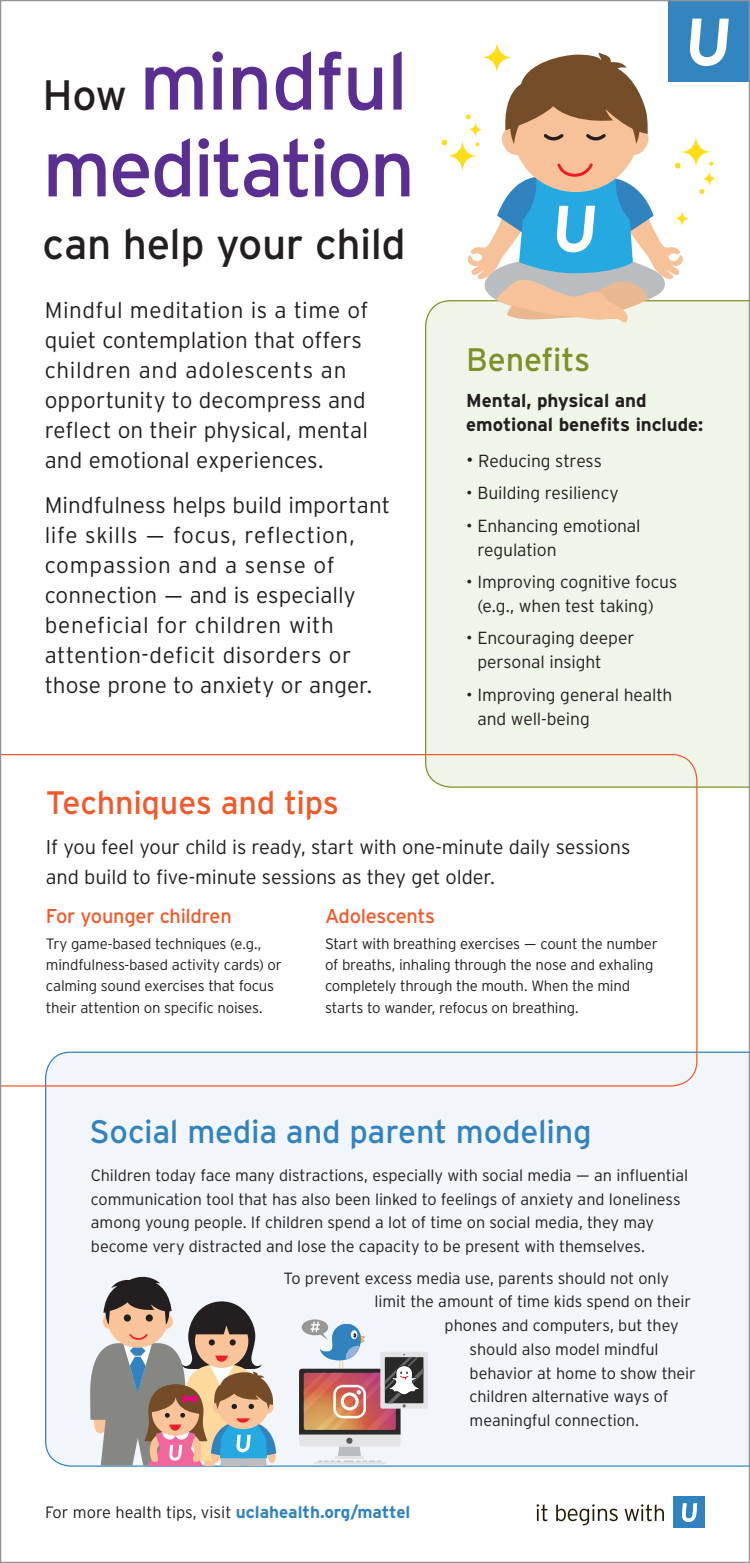
<style>
.page{position:relative;width:750px;height:1563px;background:#fff}
.page>*{position:absolute;margin:0;border:0;box-sizing:border-box;transform-origin:0 0}
.t1{font:80px/86.8px "Interstate";letter-spacing:-.035em;color:#5b2e91}
.t2{font:42.5px "Interstate";letter-spacing:-.01em;color:#231f20}
.t3{font:32.5px "Interstate";letter-spacing:-.01em;color:#3183bf}
.t4{font:32.5px "Interstate";letter-spacing:-.01em;color:#f15929}
.t5{font:32.5px "Interstate";letter-spacing:-.01em;color:#7e9027}
.t6{font:300 22.5px/30px "Interstate";letter-spacing:.01em;color:#231f20}
.t7{font:300 20px/30px "Interstate";letter-spacing:-.01em;color:#231f20}
.t8{font:20px "Interstate";letter-spacing:-.015em;color:#f15929}
.t9{font:700 18.75px/23.8px "Interstate";color:#231f20}
.t10{font:300 17.5px/23.8px "Interstate";letter-spacing:-.005em;color:#231f20}
.t11{font:300 16.38px "Interstate";color:#231f20}
.t12{font:300 16.25px/23.8px "Interstate";letter-spacing:-.005em;color:#231f20}
.t13{font:300 15px/21.2px "Interstate";letter-spacing:-.015em;color:#231f20}
.s1{font-size:42.5px;color:#231f20}
.s2{font-size:20px}
.s3{font-weight:700;font-size:17.12px;color:#3183bf}
</style>
<div class="page">
<div style="left:668px;top:1px;width:81px;height:81px;background:#3385bf"></div>
<svg style="left:690px;top:19px;width:39px;height:47px"></svg>
<svg style="left:537px;top:1504px;width:11px;height:17px"></svg>
<svg style="left:556px;top:1504px;width:62px;height:21px"></svg>
<svg style="left:625px;top:1504px;width:39px;height:17px"></svg>
<div style="left:674px;top:1496px;width:31px;height:32px;background:#3183bf"></div>
<svg style="left:682px;top:1503px;width:15px;height:18px"></svg>
<div style="left:425px;top:300px;width:323px;height:488px;background:#f0f5e9"></div>
<div style="left:45px;top:1051px;width:703px;height:416px;background:#f2f5fa"></div>
<svg style="left:2px;top:753px;width:696px;height:334px"></svg>
<div style="left:299px;top:1368px;width:102px;height:78px;background:#e3e3e6;border-radius:3px"></div>
<div style="left:346px;top:1437px;width:7px;height:6px;background:#575759;border-radius:50%"></div>
<svg style="left:314px;top:1446px;width:72px;height:18px"></svg>
<hr style="left:335px;top:1456px;width:29px;height:3px;background:#e3e3e6">
<div style="left:380px;top:1351px;width:48px;height:57px;background:linear-gradient(to bottom,#e3e3e6,#e3e3e6);border-radius:2px"></div>
<svg style="left:299px;top:1319px;width:124px;height:115px"></svg>
<svg style="left:481px;top:41px;width:32px;height:33px"></svg>
<svg style="left:675px;top:211px;width:14px;height:15px"></svg>
<svg style="left:447px;top:140px;width:31px;height:33px"></svg>
<svg style="left:442px;top:140px;width:5px;height:5px"></svg>
<svg style="left:681px;top:135px;width:30px;height:33px"></svg>
<svg style="left:702px;top:171px;width:15px;height:15px"></svg>
<svg style="left:709px;top:162px;width:4px;height:4px"></svg>
<svg style="left:699px;top:189px;width:5px;height:5px"></svg>
<svg style="left:466px;top:53px;width:218px;height:271px"></svg>
<svg style="left:90px;top:1271px;width:186px;height:194px"></svg>
<p class="t1" style="left:42px;top:37px;width:374px"><span class="s1">How</span> mindful meditation</p>
<p class="t2" style="left:42px;top:220px;width:365px">can help your child</p>
<p class="t6" style="left:45px;top:295px;width:325px">Mindful meditation is a time of quiet contemplation that offers children and adolescents an opportunity to decompress and reflect on their physical, mental and emotional experiences.</p>
<p class="t6" style="left:45px;top:490px;width:347px">Mindfulness helps build important life skills — focus, reflection, compassion and a sense of connection — and is especially beneficial for children with attention-deficit disorders or those prone to anxiety or anger.</p>
<p class="t5" style="left:466px;top:341px;width:126px">Benefits</p>
<p class="t9" style="left:466px;top:388px;width:239px">Mental, physical and emotional benefits include:</p>
<p class="t10" style="left:466px;top:449px;width:137px"><span class="s2">•</span> Reducing stress</p>
<p class="t10" style="left:466px;top:481px;width:154px">• Building resiliency</p>
<p class="t10" style="left:477px;top:514px;width:165px;text-indent:-11px">• Enhancing emotional regulation</p>
<p class="t10" style="left:477px;top:570px;width:201px;text-indent:-11px">• Improving cognitive focus (e.g., when test taking)</p>
<p class="t10" style="left:477px;top:626px;width:159px;text-indent:-11px">• Encouraging deeper personal insight</p>
<p class="t10" style="left:477px;top:682px;width:197px;text-indent:-11px">• Improving general health and well-being</p>
<p class="t4" style="left:46px;top:784px;width:295px">Techniques and tips</p>
<p class="t7" style="left:46px;top:832px;width:586px">If you feel your child is ready, start with one-minute daily sessions and build to five-minute sessions as they get older.</p>
<p class="t8" style="left:46px;top:904px;width:187px">For younger children</p>
<p class="t13" style="left:46px;top:933px;width:238px">Try game-based techniques (e.g., mindfulness-based activity cards) or calming sound exercises that focus their attention on specific noises.</p>
<p class="t8" style="left:325px;top:904px;width:112px">Adolescents</p>
<p class="t13" style="left:325px;top:933px;width:334px">Start with breathing exercises — count the number of breaths, inhaling through the nose and exhaling completely through the mouth. When the mind starts to wander, refocus on breathing.</p>
<p class="t3" style="left:90px;top:1113px;width:504px">Social media and parent modeling</p>
<p class="t12" style="left:91px;top:1163px;width:599px">Children today face many distractions, especially with social media — an influential communication tool that has also been linked to feelings of anxiety and loneliness among young people. If children spend a lot of time on social media, they may become very distracted and lose the capacity to be present with themselves.</p>
<p class="t12" style="left:283px;top:1265px;width:387px">To prevent excess media use, parents should not only</p>
<p class="t12" style="left:375px;top:1289px;width:318px">limit the amount of time kids spend on their</p>
<p class="t12" style="left:445px;top:1313px;width:236px">phones and computers, but they</p>
<p class="t12" style="left:470px;top:1337px;width:191px">should also model mindful</p>
<p class="t12" style="left:470px;top:1360px;width:228px">behavior at home to show their</p>
<p class="t12" style="left:470px;top:1384px;width:200px">children alternative ways of</p>
<p class="t12" style="left:470px;top:1408px;width:171px">meaningful connection.</p>
<p class="t11" style="left:45px;top:1503px;width:367px">For more health tips, visit <span class="s3">uclahealth.org/mattel</span></p>
</div>
